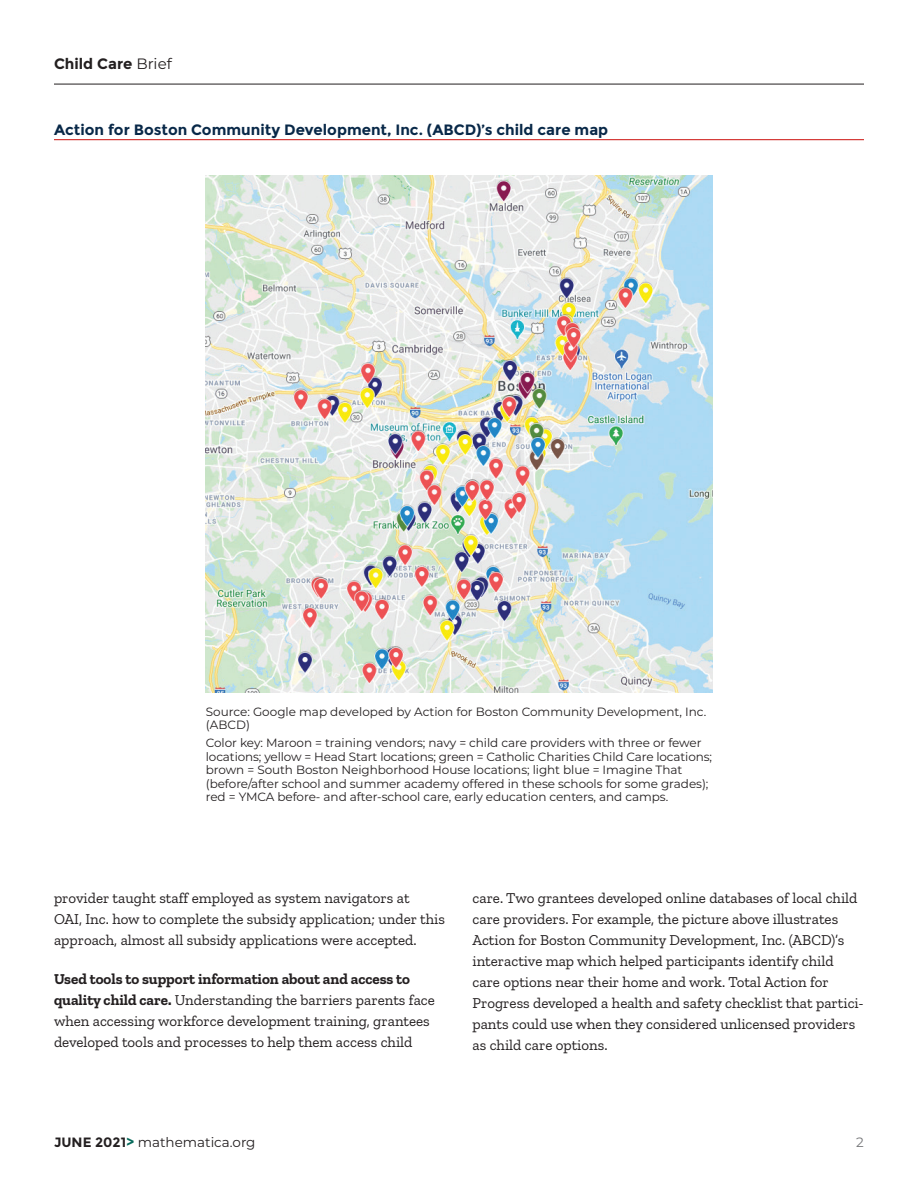
<style>
.page{position:relative;width:918px;height:1188px;background:#fff}
.page>*{position:absolute;margin:0;border:0;box-sizing:border-box;transform-origin:0 0}
.t1{font:15px/21px "Zilla Slab";color:#231f20}
.t2{font:700 15px "Montserrat";color:#082848}
.t3{font:700 15px "Montserrat";color:#231f20}
.t4{font:13.5px "Montserrat";color:#231f20}
.t5{font:13.5px "Montserrat";color:#767779}
.t6{font:12px/13.5px "Montserrat";letter-spacing:-.005em;color:#231f20}
.s1{font-weight:400}
.s2{font-weight:700}
.s3{font-weight:700;color:#066a5b}
</style>
<div class="page">
<hr style="left:54px;top:84px;width:810px;height:1px;background:#231f20">
<img style="left:206px;top:176px;width:506px;height:516px">
<hr style="left:54px;top:139px;width:810px;height:1px;background:#d12a27">
<p class="t3" style="left:54px;top:54px;width:119px">Child Care <span class="s1">Brief</span></p>
<p class="t2" style="left:54px;top:120px;width:556px">Action for Boston Community Development, Inc. (ABCD)’s child care map</p>
<p class="t6" style="left:206px;top:705px;width:502px">Source: Google map developed by Action for Boston Community Development, Inc. (ABCD)</p>
<p class="t6" style="left:206px;top:736px;width:508px">Color key: Maroon = training vendors; navy = child care providers with three or fewer locations; yellow = Head Start locations; green = Catholic Charities Child Care locations; brown = South Boston Neighborhood House locations; light blue = Imagine That (before/after school and summer academy offered in these schools for some grades); red = YMCA before- and after-school care, early education centers, and camps.</p>
<p class="t1" style="left:54px;top:887px;width:392px">provider taught staff employed as system navigators at<br>OAI, Inc. how to complete the subsidy application; under this approach, almost all subsidy applications were accepted.</p>
<p class="t1" style="left:54px;top:968px;width:382px"><span class="s2">Used tools to support information about and access to quality child care.</span> Understanding the barriers parents face when accessing workforce development training, grantees developed tools and processes to help them access child</p>
<p class="t1" style="left:472px;top:887px;width:393px">care. Two grantees developed online databases of local child care providers. For example, the picture above illustrates Action for Boston Community Development, Inc. (ABCD)’s interactive map which helped participants identify child care options near their home and work. Total Action for Progress developed a health and safety checklist that partici&shy;pants could use when they considered unlicensed providers as child care options.</p>
<p class="t4" style="left:54px;top:1133px;width:203px"><span class="s2">JUNE 2021</span><span class="s3">&gt;</span> mathematica.org</p>
<p class="t5" style="left:856px;top:1133px;width:9px">2</p>
</div>
